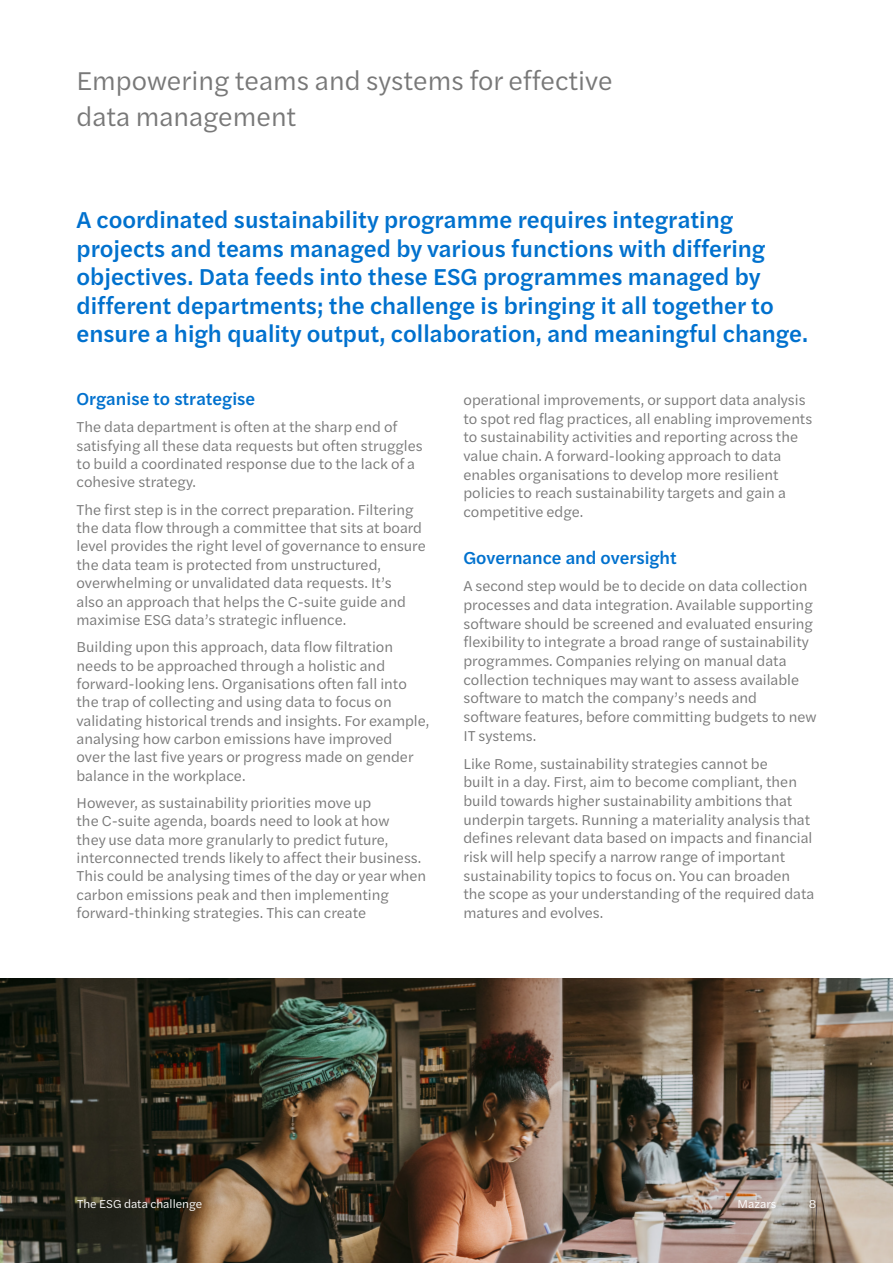
<style>
.page{position:relative;width:893px;height:1263px;background:#fff}
.page>*{position:absolute;margin:0;border:0;box-sizing:border-box;transform-origin:0 0}
.t1{font:27px/36px "Halyard Text";color:#787878}
.t2{font:500 24px/28.5px "Halyard Text";color:#0071ce}
.t3{font:500 18px "Halyard Text";color:#0071ce}
.t4{font:15px/18.3px "Halyard Text";color:#787878}
.t5{font:12px "Halyard Text";color:#fff}
</style>
<div class="page">
<img style="left:0;top:979px;width:893px;height:284px">
<h1 class="t1" style="left:77px;top:62px;width:538px">Empowering teams and systems for effective data management</h1>
<p class="t2" style="left:77px;top:205px;width:733px">A coordinated sustainability programme requires integrating projects and teams managed by various functions with differing objectives. Data feeds into these ESG programmes managed by different departments; the challenge is bringing it all together to ensure a high quality output, collaboration, and meaningful change.</p>
<p class="t3" style="left:77px;top:386px;width:180px">Organise to strategise</p>
<p class="t4" style="left:77px;top:417px;width:348px">The data department is often at the sharp end of satisfying all these data requests but often struggles to build a coordinated response due to the lack of a cohesive strategy.</p>
<p class="t4" style="left:77px;top:500px;width:351px">The first step is in the correct preparation. Filtering the data flow through a committee that sits at board level provides the right level of governance to ensure the data team is protected from unstructured, overwhelming or unvalidated data requests. It’s<br>also an approach that helps the C-suite guide and maximise ESG data’s strategic influence.</p>
<p class="t4" style="left:77px;top:637px;width:354px">Building upon this approach, data flow filtration needs to be approached through a holistic and forward-looking lens. Organisations often fall into the trap of collecting and using data to focus on validating historical trends and insights. For example, analysing how carbon emissions have improved<br>over the last five years or progress made on gender balance in the workplace.</p>
<p class="t4" style="left:77px;top:793px;width:351px">However, as sustainability priorities move up<br>the C-suite agenda, boards need to look at how<br>they use data more granularly to predict future, interconnected trends likely to affect their business.<br>This could be analysing times of the day or year when carbon emissions peak and then implementing forward-thinking strategies. This can create</p>
<p class="t4" style="left:463px;top:390px;width:350px;line-height:18.8px">operational improvements, or support data analysis to spot red flag practices, all enabling improvements to sustainability activities and reporting across the value chain. A forward-looking approach to data enables organisations to develop more resilient policies to reach sustainability targets and gain a competitive edge.</p>
<p class="t3" style="left:463px;top:544px;width:215px">Governance and oversight</p>
<p class="t4" style="left:463px;top:576px;width:355px;line-height:18.8px">A second step would be to decide on data collection processes and data integration. Available supporting software should be screened and evaluated ensuring flexibility to integrate a broad range of sustainability programmes. Companies relying on manual data collection techniques may want to assess available software to match the company’s needs and software features, before committing budgets to new IT systems.</p>
<p class="t4" style="left:463px;top:753px;width:352px;line-height:18.8px">Like Rome, sustainability strategies cannot be<br>built in a day. First, aim to become compliant, then build towards higher sustainability ambitions that underpin targets. Running a materiality analysis that defines relevant data based on impacts and financial risk will help specify a narrow range of important sustainability topics to focus on. You can broaden the scope as your understanding of the required data matures and evolves.</p>
<p class="t5" style="left:77px;top:1195px;width:127px">The ESG data challenge</p>
<p class="t5" style="left:738px;top:1195px;width:40px">Mazars</p>
<p class="t5" style="left:809px;top:1195px;width:9px">8</p>
</div>
